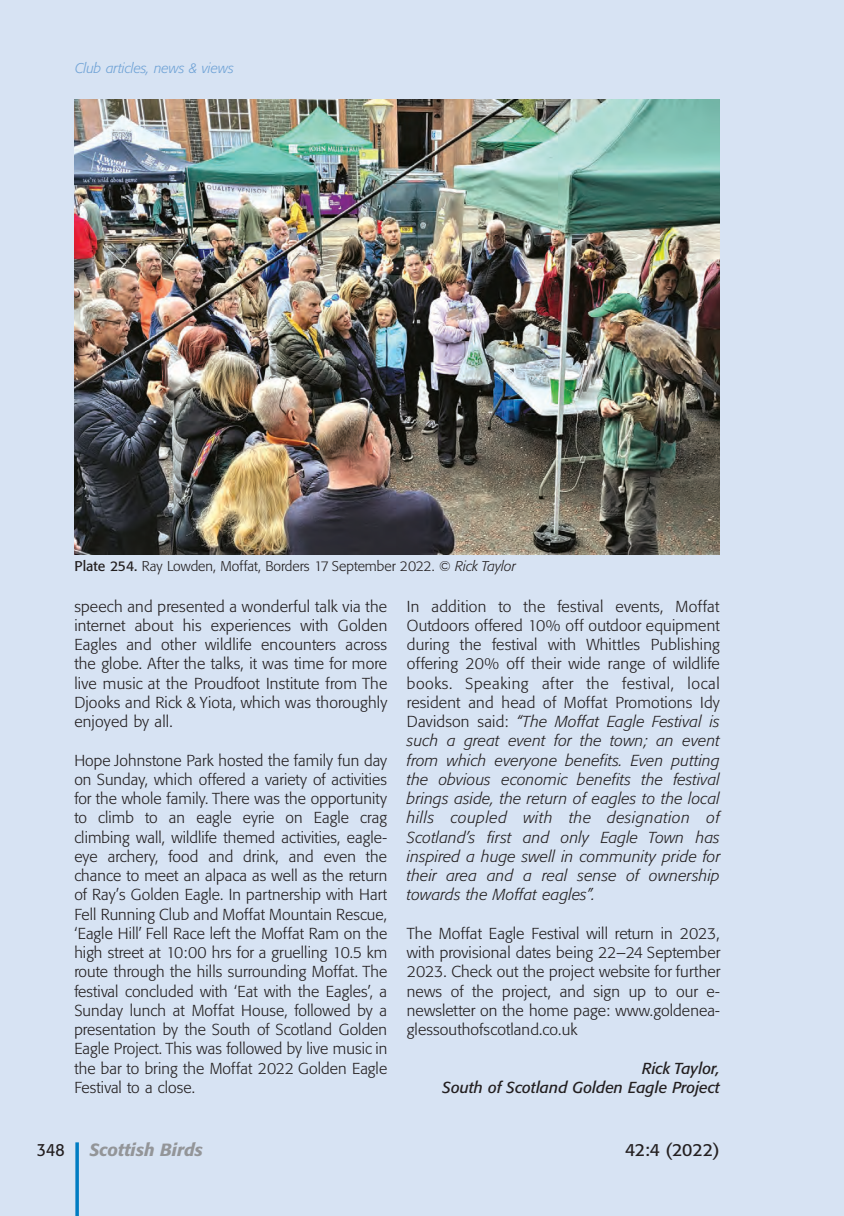
<style>
.page{position:relative;width:844px;height:1216px;background:#fff}
.page>*{position:absolute;margin:0;border:0;box-sizing:border-box;transform-origin:0 0}
.t1{font:italic 500 17.5px "Formata BQ";color:#939598}
.t2{font:17.5px "Formata BQ";color:#231f20}
.t3{font:17.5px "Formata BQ";color:#231f20;scale:.9 1}
.t4{font:300 15.75px/19.2px "Formata BQ";letter-spacing:.005em;color:#231f20;text-align:justify}
.t5{font:italic 300 15.75px/19.2px "Formata BQ";letter-spacing:.01em;color:#231f20;text-align:justify}
.t6{font:italic 15.75px/19.2px "Formata BQ";color:#231f20;text-align:right}
.t7{font:300 14px "Formata BQ";color:#231f20}
.t8{font:italic 300 14px "Formata BQ";color:#70a3d6}
.s1{font-weight:400}
.s2{font-style:italic}
.s3{font-style:normal}
</style>
<div class="page">
<div style="left:0;top:0;width:843px;height:1215px;background:#d7e3f3"></div>
<svg style="left:75px;top:1142px;width:4px;height:73px"></svg>
<img style="left:75px;top:99px;width:644px;height:455px">
<p class="t8" style="left:75px;top:60px;width:160px">Club articles, news &amp; views</p>
<p class="t7" style="left:75px;top:558px;width:443px"><span class="s1">Plate 254.</span> Ray Lowden, Moffat, Borders 17 September 2022. © <span class="s2">Rick Taylor</span></p>
<p class="t4" style="left:74px;top:596px;width:314px">speech and presented a wonderful talk via the internet about his experiences with Golden Eagles and other wildlife encounters across the globe. After the talks, it was time for more live music at the Proudfoot Institute from The Djooks and Rick &amp; Yiota, which was thoroughly enjoyed by all.</p>
<p class="t4" style="left:74px;top:750px;width:314px">Hope Johnstone Park hosted the family fun day on Sunday, which offered a variety of activities for the whole family. There was the opportunity to climb to an eagle eyrie on Eagle crag climbing wall, wildlife themed activities, eagle&shy;eye archery, food and drink, and even the chance to meet an alpaca as well as the return of Ray’s Golden Eagle. In partnership with Hart Fell Running Club and Moffat Mountain Rescue, ‘Eagle Hill’ Fell Race left the Moffat Ram on the high street at 10:00 hrs for a gruelling 10.5 km route through the hills surrounding Moffat. The festival concluded with ‘Eat with the Eagles’, a Sunday lunch at Moffat House, followed by a presentation by the South of Scotland Golden Eagle Project. This was followed by live music in the bar to bring the Moffat 2022 Golden Eagle Festival to a close.</p>
<p class="t3" style="left:37px;top:1139px;width:32px">348</p>
<p class="t1" style="left:89px;top:1139px;width:115px">Scottish Birds</p>
<p class="t5" style="left:407px;top:596px;width:315px"><span class="s3">In addition to the festival events, Moffat Outdoors offered 10% off outdoor equipment during the festival with Whittles Publishing offering 20% off their wide range of wildlife books. Speaking after the festival, local resident and head of Moffat Promotions Idy Davidson said:</span> “The Moffat Eagle Festival is such a great event for the town; an event from which everyone benefits. Even putting the obvious economic benefits the festival brings aside, the return of eagles to the local hills coupled with the designation of Scotland’s first and only Eagle Town has inspired a huge swell in community pride for their area and a real sense of ownership towards the Moffat eagles”.</p>
<p class="t4" style="left:407px;top:923px;width:315px">The Moffat Eagle Festival will return in 2023, with provisional dates being 22–24 September 2023. Check out the project website for further news of the project, and sign up to our e&shy;newsletter on the home page: www.goldenea&shy;glessouthofscotland.co.uk</p>
<p class="t6" style="left:442px;top:1058px;width:279px">Rick Taylor,<br>South of Scotland Golden Eagle Project</p>
<p class="t2" style="left:625px;top:1138px;width:96px">42:4 (2022)</p>
</div>
